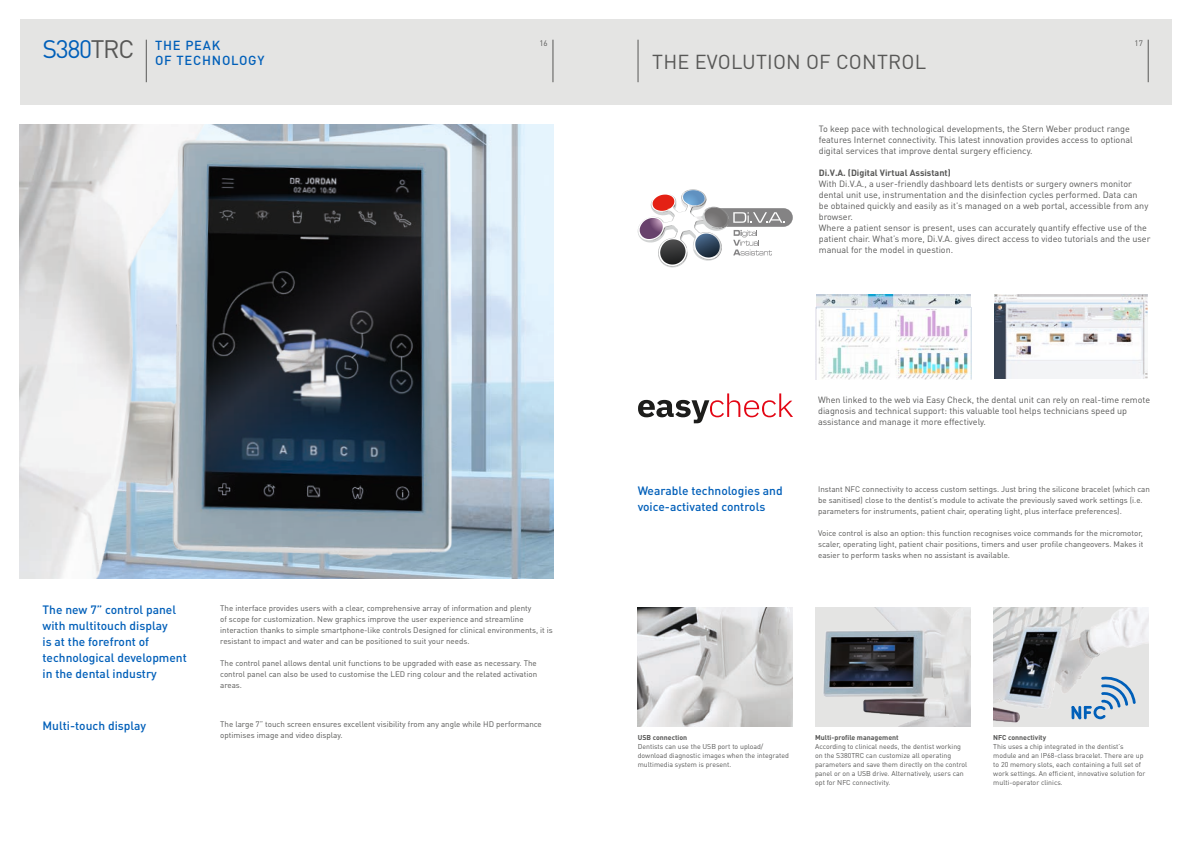
<style>
.page{position:relative;width:1191px;height:842px;background:#fff}
.page>*{position:absolute;margin:0;border:0;box-sizing:border-box;transform-origin:0 0}
.t1{font:25px "DIN Pro";letter-spacing:-.055em;color:#005fb9}
.t2{font:20px "DIN Pro";letter-spacing:.01em;color:#575756}
.t3{font:500 13px/15.6px "DIN Pro";letter-spacing:.06em;color:#005fb9}
.t4{font:500 12px/16px "DIN Pro";color:#005fb9}
.t5{font:9px/11px "DIN Pro";color:#575756}
.t6{font:700 9px "DIN Pro";color:#575756}
.t7{font:8px/11px "DIN Pro";color:#575756}
.t8{font:7px/9px "DIN Pro";color:#575756}
.t9{font:700 7px "DIN Pro";color:#575756}
.s1{color:#575756}
</style>
<div class="page">
<img style="left:20px;top:125px;width:533px;height:453px">
<div style="left:20px;top:20px;width:1151px;height:85px;background:#e4e4e3"></div>
<hr style="left:553px;top:40px;width:1px;height:42px;background:#575756">
<hr style="left:1148px;top:40px;width:1px;height:42px;background:#575756">
<hr style="left:638px;top:40px;width:1px;height:42px;background:#575756">
<img style="left:638px;top:607px;width:155px;height:119px">
<img style="left:815px;top:607px;width:155px;height:119px">
<div style="left:710px;top:208px;width:83px;height:19px;background:#848384;border-radius:9px"></div>
<svg style="left:637px;top:189px;width:148px;height:79px"></svg>
<img style="left:994px;top:294px;width:153px;height:84px">
<img style="left:815px;top:294px;width:156px;height:85px">
<img style="left:993px;top:607px;width:155px;height:119px">
<svg style="left:1071px;top:675px;width:64px;height:44px;background:#b5c8da"></svg>
<svg style="left:638px;top:393px;width:155px;height:30px"></svg>
<hr style="left:146px;top:40px;width:1px;height:42px;background:#575756">
<h1 class="t1" style="left:43px;top:32px;width:93px">S380<span class="s1">TRC</span></h1>
<p class="t7" style="left:539px;top:37px;width:10px">16</p>
<p class="t7" style="left:1134px;top:37px;width:10px">17</p>
<h3 class="t3" style="left:155px;top:37px;width:111px">THE PEAK<br>OF TECHNOLOGY</h3>
<h2 class="t2" style="left:652px;top:48px;width:275px">THE EVOLUTION OF CONTROL</h2>
<p class="t5" style="left:819px;top:122px;width:315px">To keep pace with technological developments, the Stern Weber product range features Internet connectivity. This latest innovation provides access to optional digital services that improve dental surgery efficiency.</p>
<p class="t6" style="left:819px;top:166px;width:133px">Di.V.A. (Digital Virtual Assistant)</p>
<p class="t5" style="left:819px;top:177px;width:333px">With Di.V.A., a user-friendly dashboard lets dentists or surgery owners monitor dental unit use, instrumentation and the disinfection cycles performed. Data can<br>be obtained quickly and easily as it’s managed on a web portal, accessible from any browser.<br>Where a patient sensor is present, uses can accurately quantify effective use of the patient chair. What’s more, Di.V.A. gives direct access to video tutorials and the user manual for the model in question.</p>
<h3 class="t4" style="left:43px;top:601px;width:146px">The new 7” control panel with multitouch display<br>is at the forefront of technological development in the dental industry</h3>
<h3 class="t4" style="left:43px;top:717px;width:105px">Multi-touch display</h3>
<p class="t7" style="left:220px;top:602px;width:334px">The interface provides users with a clear, comprehensive array of information and plenty<br>of scope for customization. New graphics improve the user experience and streamline interaction thanks to simple smartphone-like controls Designed for clinical environments, it is resistant to impact and water and can be positioned to suit your needs.</p>
<p class="t7" style="left:220px;top:657px;width:318px;text-align:justify">The control panel allows dental unit functions to be upgraded with ease as necessary. The control panel can also be used to customise the LED ring colour and the related activation areas.</p>
<p class="t7" style="left:220px;top:718px;width:323px">The large 7” touch screen ensures excellent visibility from any angle while HD performance optimises image and video display.</p>
<h3 class="t4" style="left:637px;top:482px;width:146px">Wearable technologies and voice-activated controls</h3>
<p class="t5" style="left:818px;top:394px;width:333px">When linked to the web via Easy Check, the dental unit can rely on real-time remote diagnosis and technical support: this valuable tool helps technicians speed up assistance and manage it more effectively.</p>
<p class="t7" style="left:818px;top:483px;width:333px">Instant NFC connectivity to access custom settings. Just bring the silicone bracelet (which can be sanitised) close to the dentist’s module to activate the previously saved work settings (i.e. parameters for instruments, patient chair, operating light, plus interface preferences).</p>
<p class="t7" style="left:818px;top:527px;width:327px;text-align:justify">Voice control is also an option: this function recognises voice commands for the micromotor, scaler, operating light, patient chair positions, timers and user profile changeovers. Makes it easier to perform tasks when no assistant is available.</p>
<p class="t9" style="left:638px;top:733px;width:51px">USB connection</p>
<p class="t8" style="left:638px;top:742px;width:153px">Dentists can use the USB port to upload/ download diagnostic images when the integrated multimedia system is present.</p>
<p class="t9" style="left:815px;top:733px;width:85px">Multi-profile management</p>
<p class="t8" style="left:815px;top:742px;width:154px">According to clinical needs, the dentist working on the S380TRC can customize all operating parameters and save them directly on the control panel or on a USB drive. Alternatively, users can opt for NFC connectivity.</p>
<p class="t9" style="left:993px;top:733px;width:54px">NFC connectivity</p>
<p class="t8" style="left:993px;top:742px;width:154px">This uses a chip integrated in the dentist’s module and an IP68-class bracelet. There are up to 20 memory slots, each containing a full set of work settings. An efficient, innovative solution for multi-operator clinics.</p>
</div>
